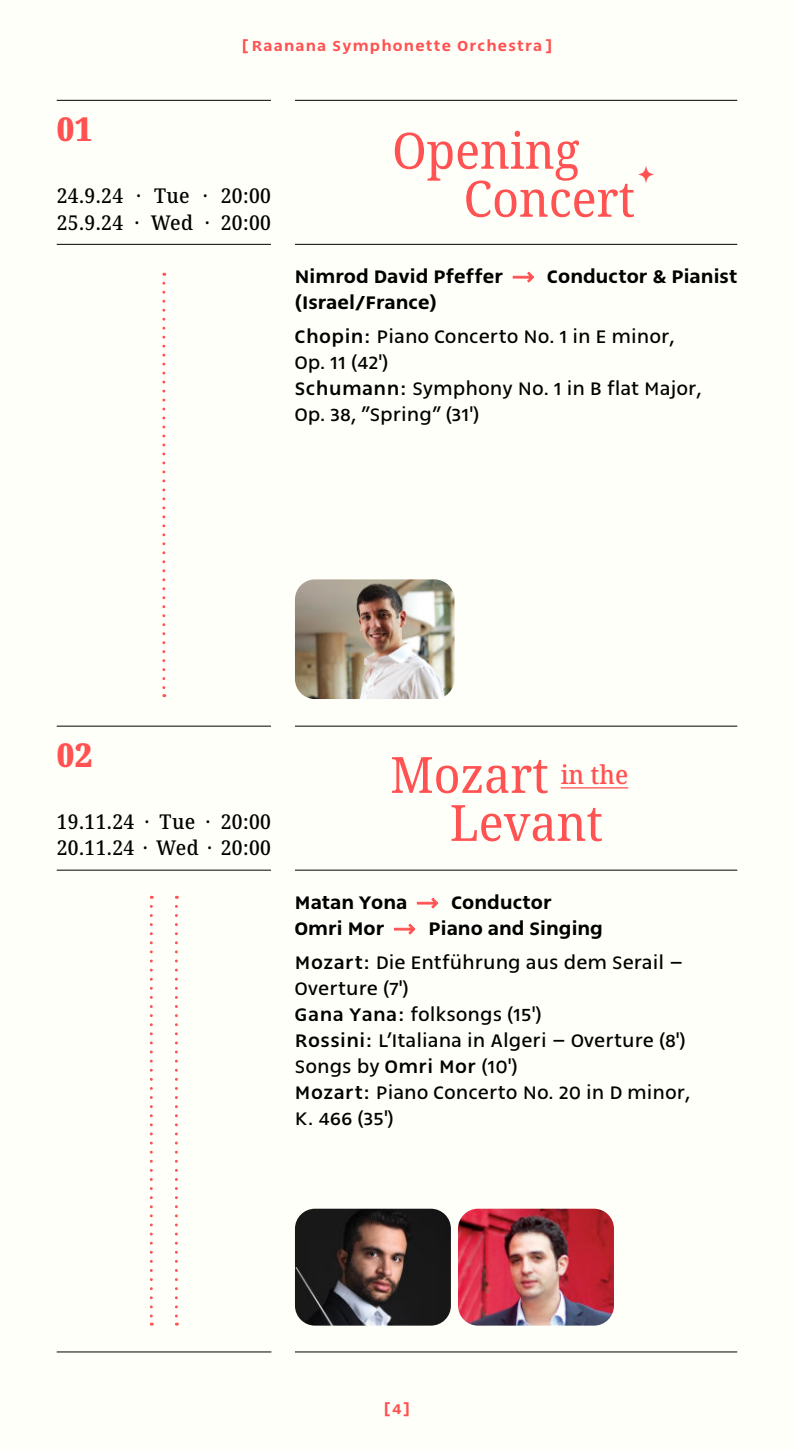
<style>
.page{position:relative;width:794px;height:1450px;background:#fffff9}
.page>*{position:absolute;margin:0;border:0;box-sizing:border-box;transform-origin:0 0}
.t1{font:semi-condensed 50px/48px "Noto Serif Hebrew";color:#ff5252}
.t2{font:900 semi-condensed 33px "Noto Serif Hebrew";color:#ff5252}
.t3{font:22.4px/26px "Narkiss Block TRIAL";color:#000}
.t4{font:600 22.4px/26px "Narkiss Block TRIAL";letter-spacing:.005em;color:#000}
.t5{font:20.4px/26.6px "Noto Serif Hebrew";letter-spacing:.02em;color:#000}
.t6{font:600 18px "Narkiss Block TRIAL";letter-spacing:.07em;color:#ff5252}
.s1{font-family:"Aktiv Grotesk";font-weight:400;color:#ff5252}
.s2{font-weight:500}
</style>
<div class="page">
<hr style="left:57px;top:100px;width:214px;height:1px;background:#000">
<hr style="left:57px;top:726px;width:214px;height:1px;background:#000">
<hr style="left:295px;top:100px;width:442px;height:1px;background:#000">
<hr style="left:295px;top:244px;width:442px;height:1px;background:#000">
<hr style="left:295px;top:1352px;width:442px;height:1px;background:#000">
<hr style="left:57px;top:244px;width:214px;height:1px;background:#000">
<hr style="left:57px;top:870px;width:214px;height:1px;background:#000">
<hr style="left:57px;top:1352px;width:214px;height:1px;background:#000">
<hr style="left:295px;top:726px;width:442px;height:1px;background:#000">
<hr style="left:295px;top:870px;width:442px;height:1px;background:#000">
<hr style="left:560px;top:787px;width:68px;height:2px;background:#ff5252">
<img style="left:295px;top:579px;width:159px;height:120px">
<img style="left:295px;top:1209px;width:156px;height:117px">
<img style="left:458px;top:1209px;width:156px;height:117px">
<svg style="left:162px;top:283px;width:3px;height:414px"></svg>
<svg style="left:175px;top:906px;width:3px;height:420px"></svg>
<svg style="left:150px;top:906px;width:3px;height:420px"></svg>
<svg style="left:638px;top:165px;width:16px;height:19px"></svg>
<p class="t6" style="left:242px;top:38px;width:312px">[ Raanana Symphonette Orchestra ]</p>
<h2 class="t2" style="left:57px;top:115px;width:37px">01</h2>
<p class="t5" style="left:57px;top:183px;width:216px">24.9.24 · Tue · 20:00<br>25.9.24 · Wed · 20:00</p>
<h1 class="t1" style="left:463px;top:131px;width:173px;text-indent:-71px">Opening<br>Concert</h1>
<p class="t4" style="left:295px;top:264px;width:444px">Nimrod David Pfeffer <span class="s1">→</span> Conductor &amp; Pianist (Israel/France)</p>
<p class="t3" style="left:295px;top:325px;width:408px"><span class="s2">Chopin:</span> Piano Concerto No. 1 in E minor,<br>Op. 11 (42')<br><span class="s2">Schumann:</span> Symphony No. 1 in B flat Major,<br>Op. 38, ”Spring” (31')</p>
<h2 class="t2" style="left:57px;top:741px;width:37px">02</h2>
<p class="t5" style="left:57px;top:809px;width:216px">19.11.24 · Tue · 20:00<br>20.11.24 · Wed · 20:00</p>
<h1 class="t1" style="left:450px;top:756px;width:180px;text-indent:-60px">Mozart <sup>in</sup> <sup>the<br></sup>Levant</h1>
<p class="t4" style="left:295px;top:890px;width:310px">Matan Yona <span class="s1">→</span> Conductor<br>Omri Mor <span class="s1">→</span> Piano and Singing</p>
<p class="t3" style="left:295px;top:951px;width:397px"><span class="s2">Mozart:</span> Die Entführung aus dem Serail –<br>Overture (7')<br><span class="s2">Gana Yana:</span> folksongs (15')<br><span class="s2">Rossini:</span> L’Italiana in Algeri – Overture (8')<br>Songs by <span class="s2">Omri Mor</span> (10')<br><span class="s2">Mozart:</span> Piano Concerto No. 20 in D minor,<br>K. 466 (35')</p>
<p class="t6" style="left:384px;top:1401px;width:28px">[4]</p>
</div>
